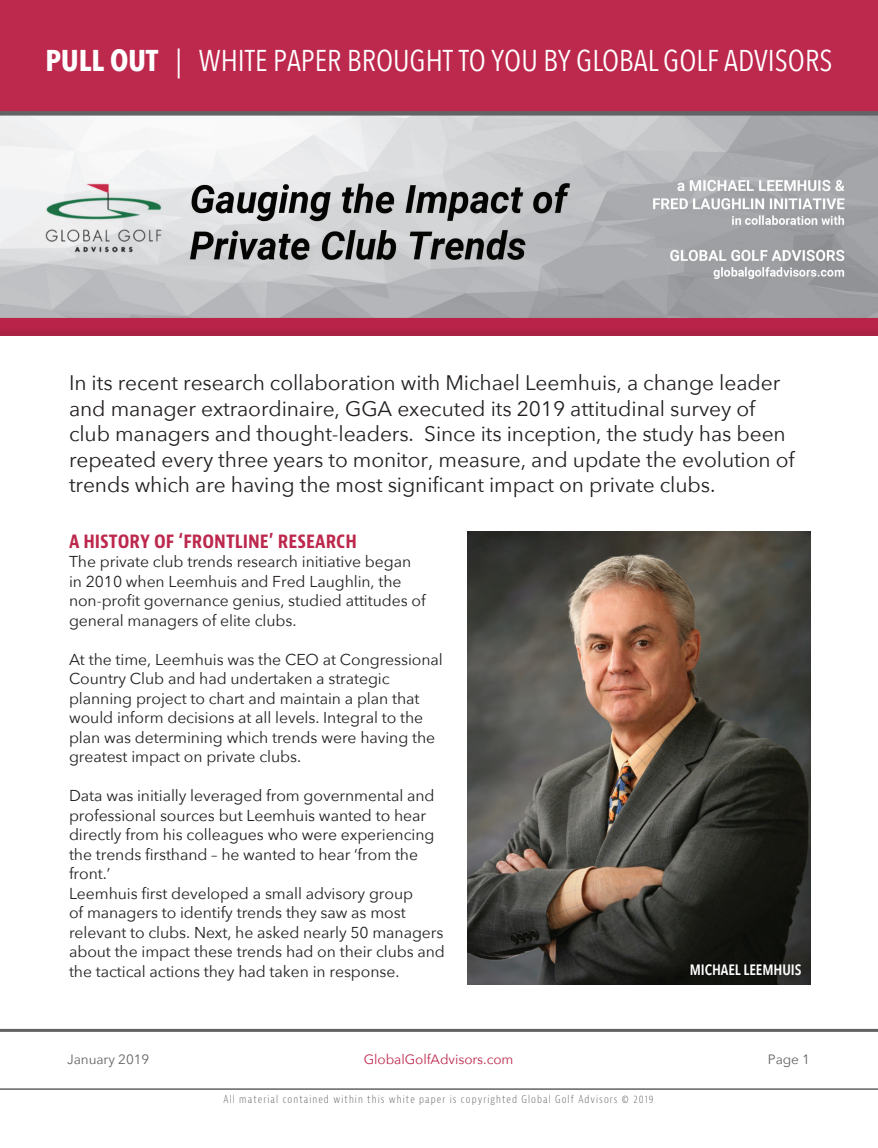
<style>
.page{position:relative;width:878px;height:1148px;background:#fff}
.page>*{position:absolute;margin:0;border:0;box-sizing:border-box;transform-origin:0 0}
.t1{font:30px "Avenir Next Condensed";color:#fff}
.White_Paper_Body_Cop{font:21px/25.5px "Avenir Next";letter-spacing:-.005em;color:#231f20}
.White_Paper_Section{font:700 condensed 19.5px "Bernina Sans";color:#bd284d}
.White_Paper_Body_Cop-2{font:15.75px/19.5px "Avenir Next";letter-spacing:-.005em;color:#231f20}
.White_Paper_Body_Cop-3{font:600 15px "Avenir Next Condensed";letter-spacing:-.005em;color:#fff}
.White_Paper_Body_Cop-4{font:13.5px "Avenir Next";letter-spacing:-.005em;color:#bd284d}
.White_Paper_Body_Cop-5{font:13.5px "Avenir Next";letter-spacing:-.005em;color:#636366}
.White_Paper_Photo_Cr{font:300 condensed 10.5px "Bernina Sans";letter-spacing:.1em;color:#6c6d70}
.s1{font-weight:700}
</style>
<div class="page">
<div style="left:0;top:0;width:878px;height:112px;background:#bd284d"></div>
<img style="left:0;top:116px;width:878px;height:220px">
<div style="left:0;top:111px;width:878px;height:5px;background:#636366"></div>
<hr style="left:0;top:1088px;width:878px;height:1px;background:#636366">
<hr style="left:0;top:1028px;width:878px;height:3px;background:#636366">
<img style="left:467px;top:532px;width:343px;height:453px">
<p class="t1" style="left:46px;top:35px;width:788px"><span class="s1">PULL OUT</span> | WHITE PAPER BROUGHT TO YOU BY GLOBAL GOLF ADVISORS</p>
<p class="White_Paper_Body_Cop" style="left:69px;top:369px;width:727px">In its recent research collaboration with Michael Leemhuis, a change leader and manager extraordinaire, GGA executed its 2019 attitudinal survey of club managers and thought-leaders. Since its inception, the study has been repeated every three years to monitor, measure, and update the evolution of trends which are having the most significant impact on private clubs.</p>
<p class="White_Paper_Section" style="left:69px;top:528px;width:289px">A HISTORY OF ‘FRONTLINE’ RESEARCH</p>
<p class="White_Paper_Body_Cop-2" style="left:69px;top:551px;width:358px">The private club trends research initiative began in 2010 when Leemhuis and Fred Laughlin, the non-profit governance genius, studied attitudes of general managers of elite clubs.</p>
<p class="White_Paper_Body_Cop-2" style="left:69px;top:648px;width:375px">At the time, Leemhuis was the CEO at Congressional Country Club and had undertaken a strategic planning project to chart and maintain a plan that would inform decisions at all levels. Integral to the plan was determining which trends were having the greatest impact on private clubs.</p>
<p class="White_Paper_Body_Cop-2" style="left:69px;top:785px;width:367px">Data was initially leveraged from governmental and professional sources but Leemhuis wanted to hear directly from his colleagues who were experiencing the trends firsthand – he wanted to hear ‘from the front.’</p>
<p class="White_Paper_Body_Cop-2" style="left:69px;top:882px;width:377px">Leemhuis first developed a small advisory group<br>of managers to identify trends they saw as most relevant to clubs. Next, he asked nearly 50 managers about the impact these trends had on their clubs and the tactical actions they had taken in response.</p>
<p class="White_Paper_Body_Cop-3" style="left:689px;top:956px;width:113px">MICHAEL LEEMHUIS</p>
<p class="White_Paper_Body_Cop-5" style="left:67px;top:1047px;width:84px">January 2019</p>
<p class="White_Paper_Body_Cop-4" style="left:364px;top:1047px;width:151px">GlobalGolfAdvisors.com</p>
<p class="White_Paper_Body_Cop-5" style="left:767px;top:1047px;width:44px">Page 1</p>
<p class="White_Paper_Photo_Cr" style="left:223px;top:1092px;width:431px">All material contained within this white paper is copyrighted Global Golf Advisors © 2019</p>
</div>
